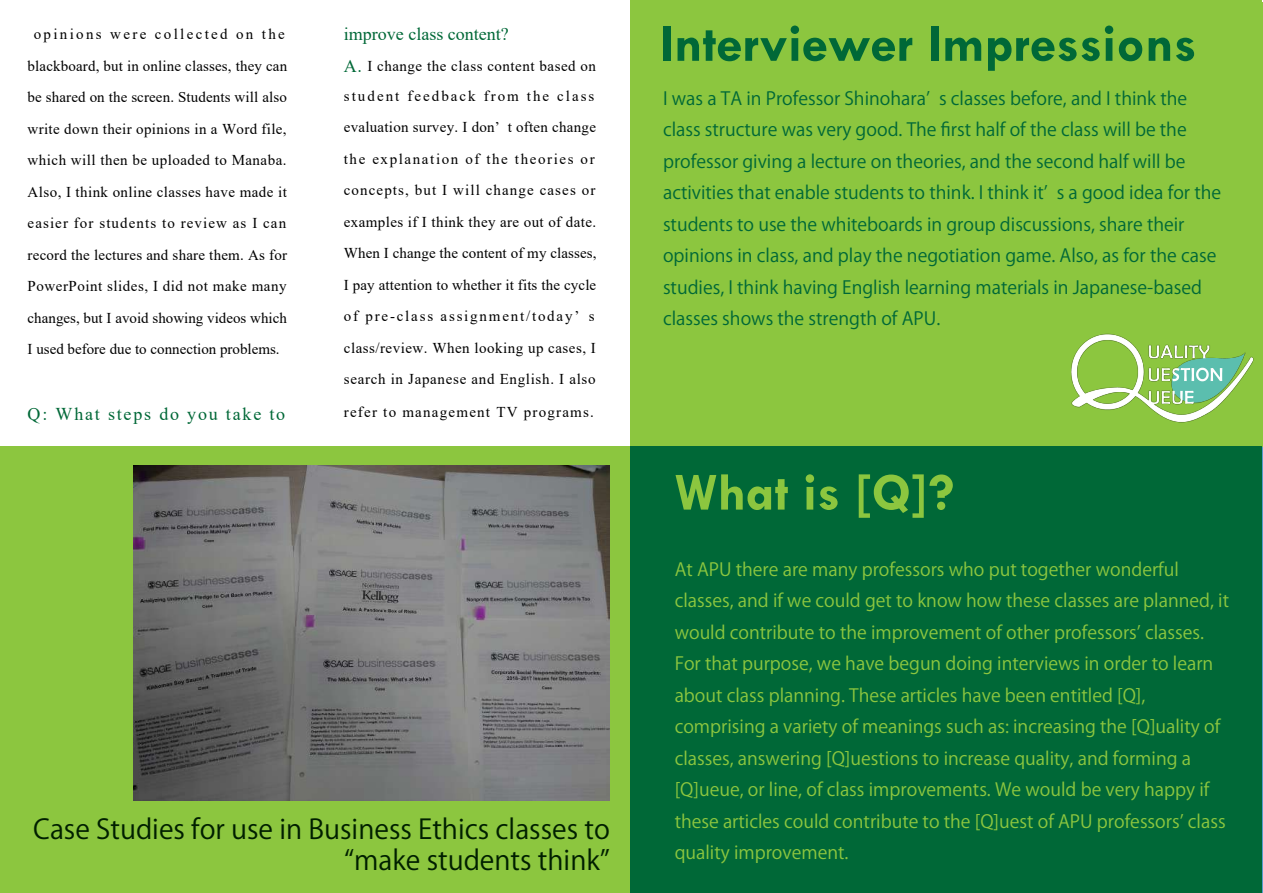
<style>
.page{position:relative;width:1263px;height:893px;background:#fff}
.page>*{position:absolute;margin:0;border:0;box-sizing:border-box;transform-origin:0 0}
.t1{font:700 54px "Tw Cen";color:#006837}
.t2{font:700 54px "Tw Cen";color:#8cc63f}
.t3{font:27px/31.5px "Koz Go Pr 6 N";color:#001f00;text-align:right}
.t4{font:18px/31.5px "Koz Go Pr 6 N";color:#8cc63f}
.t5{font:18px/31.5px "Koz Go Pr 6 N";color:#006837}
.t6{font:18px "Times New Roman";letter-spacing:.1em;color:#006837}
.t7{font:18px "Times New Roman";color:#006837}
.t8{font:15px/31.5px "Times New Roman";letter-spacing:.03em;color:#000;text-align:center}
.t9{font:15px/30px "Times New Roman";letter-spacing:.085em;color:#000}
.t10{font:15px "Times New Roman";letter-spacing:.08em;color:#000}
.s1{font-size:18px;color:#006837}
</style>
<div class="page">
<div style="left:630px;top:1px;width:631px;height:446px;background:#8cc63f"></div>
<div style="left:946px;top:2px;width:317px;height:445px;background:#8cc63f"></div>
<div style="left:630px;top:446px;width:631px;height:447px;background:#006837"></div>
<img style="left:1071px;top:333px;width:192px;height:149px">
<div style="left:0;top:447px;width:630px;height:446px;background:#8cc63f"></div>
<img style="left:134px;top:465px;width:476px;height:336px">
<p class="t8" style="left:28px;top:18px;width:261px">opinions were collected on the blackboard, but in online classes, they can be shared on the screen. Students will also write down their opinions in a Word file, which will then be uploaded to Manaba.<br>Also, I think online classes have made it easier for students to review as I can record the lectures and share them. As for PowerPoint slides, I did not make many changes, but I avoid showing videos which I used before due to connection problems.</p>
<p class="t6" style="left:28px;top:401px;width:259px">Q: What steps do you take to</p>
<p class="t7" style="left:344px;top:22px;width:166px">improve class content?</p>
<p class="t9" style="left:344px;top:50px;width:254px"><span class="s1">A.</span> I change the class content based on student feedback from the class</p>
<p class="t8" style="left:344px;top:111px;width:254px;text-align:left">evaluation survey. I don’ t often change the explanation of the theories or concepts, but I will change cases or examples if I think they are out of date.<br>When I change the content of my classes, I pay attention to whether it fits the cycle of pre-class assignment/today’ s class/review. When looking up cases, I search in Japanese and English. I also</p>
<p class="t10" style="left:344px;top:402px;width:252px">refer to management TV programs.</p>
<h2 class="t3" style="left:33px;top:814px;width:578px">Case Studies for use in Business Ethics classes to “make students think”</h2>
<h1 class="t1" style="left:660px;top:11px;width:538px">Interviewer Impressions</h1>
<p class="t5" style="left:663px;top:83px;width:560px">I was a TA in Professor Shinoharaʼ s classes before, and I think the class structure was very good. The first half of the class will be the professor giving a lecture on theories, and the second half will be activities that enable students to think. I think itʼ s a good idea for the students to use the whiteboards in group discussions, share their opinions in class, and play the negotiation game. Also, as for the case studies, I think having English learning materials in Japanese-based classes shows the strength of APU.</p>
<h1 class="t2" style="left:675px;top:460px;width:281px">What is [Q]?</h1>
<p class="t4" style="left:675px;top:554px;width:556px">At APU there are many professors who put together wonderful classes, and if we could get to know how these classes are planned, it would contribute to the improvement of other professorsʼ classes.<br>For that purpose, we have begun doing interviews in order to learn about class planning. These articles have been entitled [Q], comprising a variety of meanings such as: increasing the [Q]uality of classes, answering [Q]uestions to increase quality, and forming a [Q]ueue, or line, of class improvements. We would be very happy if these articles could contribute to the [Q]uest of APU professorsʼ class quality improvement.</p>
</div>
